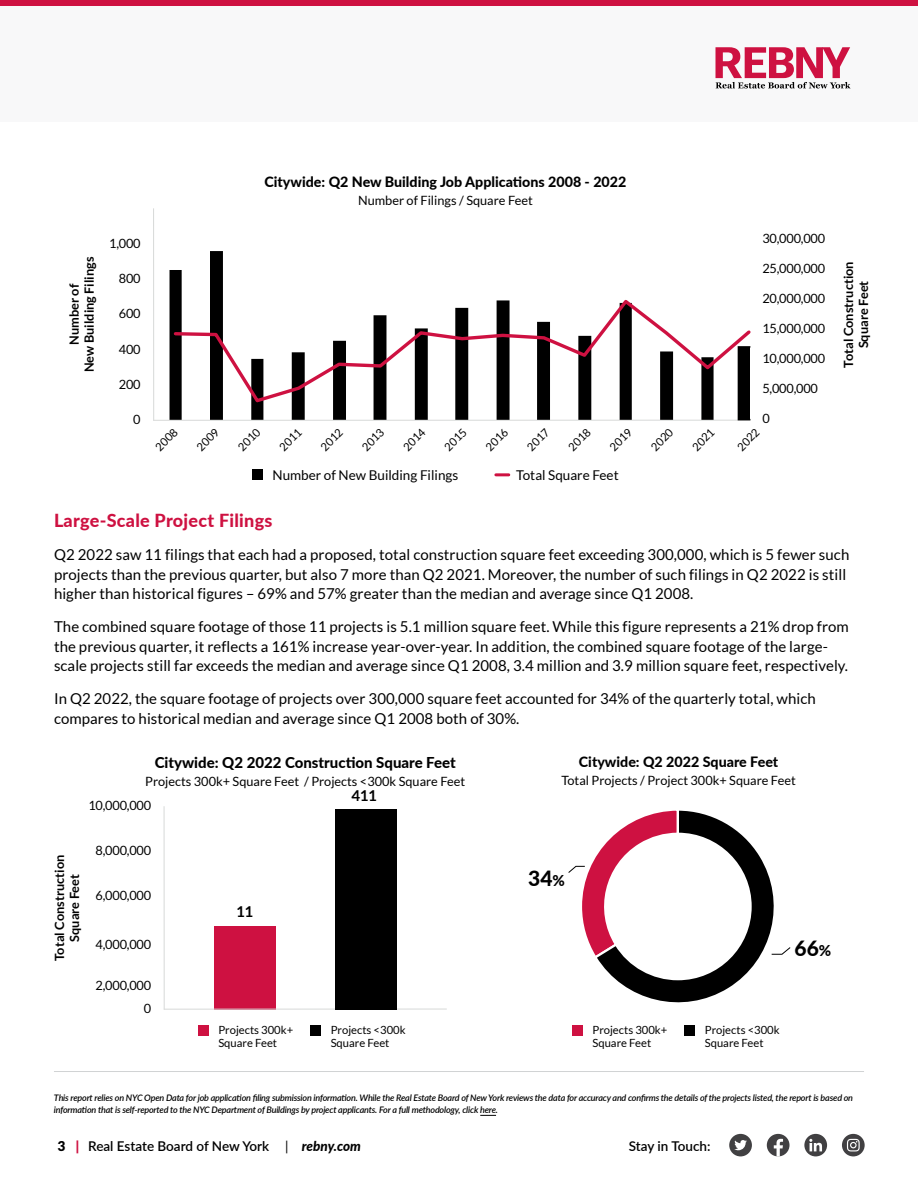
<style>
.page{position:relative;width:918px;height:1188px;background:#fff}
.page>*{position:absolute;margin:0;border:0;box-sizing:border-box;transform-origin:0 0}
.t1{font:800 21px "Lato";color:#000}
.t2{font:800 18px "Lato";letter-spacing:.015em;color:#ce1141}
.t3{font:15px/19.5px "Lato";letter-spacing:.005em;color:#000}
.t4{font:800 15px "Lato";color:#000}
.t5{font:700 15px "Lato";color:#000}
.t6{font:800 14.25px "Lato";color:#000}
.t7{font:600 13.5px "Lato";color:#000}
.t8{font:13.5px "Lato";color:#000}
.t9{font:900 13.5px "Lato";color:#000}
.t10{font:12.75px "Lato";color:#000}
.t11{font:700 12.75px/15px "Lato";color:#000;text-align:center}
.t12{font:11.25px/13.5px "Lato";color:#000}
.t13{font:italic 600 9px/12px "Lato";letter-spacing:-.02em;color:#000}
.s1{font-size:15px}
.s2{color:#ce1141}
.s3{font-weight:400}
.s4{font-weight:800;font-style:italic}
</style>
<div class="page">
<div style="left:729px;top:1134px;width:23px;height:22px;background:#414042;border-radius:50%"></div>
<svg style="left:734px;top:1140px;width:13px;height:10px"></svg>
<div style="left:804px;top:1134px;width:23px;height:22px;background:#414042;border-radius:50%"></div>
<svg style="left:809px;top:1139px;width:13px;height:12px"></svg>
<div style="left:842px;top:1134px;width:23px;height:22px;background:#414042;border-radius:50%"></div>
<svg style="left:847px;top:1139px;width:13px;height:12px"></svg>
<div style="left:767px;top:1134px;width:23px;height:22px;background:#414042;border-radius:50%"></div>
<svg style="left:774px;top:1139px;width:9px;height:18px"></svg>
<svg style="left:480px;top:1115px;width:16px;height:1px"></svg>
<hr style="left:54px;top:1071px;width:810px;height:1px;background:#d1d3d4">
<div style="left:214px;top:927px;width:61px;height:83px;background:#ce1141"></div>
<div style="left:0;top:0;width:918px;height:122px;background:#f8f8f9"></div>
<div style="left:0;top:0;width:918px;height:6px;background:#ce1141"></div>
<hr style="left:154px;top:420px;width:596px;height:1px;background:#d8dad9">
<hr style="left:153px;top:209px;width:1px;height:211px;background:#d8dad9">
<div style="left:252px;top:469px;width:11px;height:11px;background:#000"></div>
<svg style="left:496px;top:473px;width:13px;height:3px"></svg>
<hr style="left:164px;top:1009px;width:282px;height:1px;background:#d8dad9">
<hr style="left:164px;top:807px;width:1px;height:202px;background:#d8dad9">
<div style="left:198px;top:1025px;width:11px;height:11px;background:#ce1141"></div>
<div style="left:310px;top:1025px;width:11px;height:11px;background:#000"></div>
<div style="left:685px;top:1025px;width:10px;height:11px;background:#000"></div>
<div style="left:572px;top:1025px;width:11px;height:11px;background:#ce1141"></div>
<div style="left:335px;top:809px;width:61px;height:201px;background:#000"></div>
<svg style="left:716px;top:47px;width:134px;height:41px"></svg>
<div style="left:738px;top:347px;width:12px;height:73px;background:#000"></div>
<svg style="left:170px;top:251px;width:544px;height:169px"></svg>
<svg style="left:172px;top:297px;width:579px;height:108px"></svg>
<svg style="left:568px;top:810px;width:223px;height:193px"></svg>
<p class="t11" style="left:66px;top:372px;width:117px;rotate:-90deg">Number of<br>New Building Filings</p>
<p class="t10" style="left:109px;top:236px;width:33px">1,000</p>
<p class="t10" style="left:119px;top:271px;width:23px">800</p>
<p class="t10" style="left:119px;top:307px;width:23px">600</p>
<p class="t10" style="left:119px;top:342px;width:23px">400</p>
<p class="t10" style="left:119px;top:377px;width:23px">200</p>
<p class="t10" style="left:133px;top:412px;width:9px">0</p>
<p class="t6" style="left:265px;top:171px;width:363px">Citywide: Q2 New Building Job Applications 2008 - 2022</p>
<p class="t10" style="left:358px;top:193px;width:176px">Number of Filings / Square Feet</p>
<p class="t12" style="left:153px;top:444px;width:28px;rotate:-45deg">2008</p>
<p class="t12" style="left:194px;top:444px;width:28px;rotate:-45deg">2009</p>
<p class="t12" style="left:235px;top:444px;width:28px;rotate:-45deg">2010</p>
<p class="t12" style="left:276px;top:444px;width:28px;rotate:-45deg">2011</p>
<p class="t12" style="left:318px;top:444px;width:28px;rotate:-45deg">2012</p>
<p class="t12" style="left:359px;top:444px;width:28px;rotate:-45deg">2013</p>
<p class="t12" style="left:400px;top:444px;width:28px;rotate:-45deg">2014</p>
<p class="t12" style="left:442px;top:444px;width:28px;rotate:-45deg">2015</p>
<p class="t12" style="left:483px;top:444px;width:28px;rotate:-45deg">2016</p>
<p class="t12" style="left:524px;top:444px;width:28px;rotate:-45deg">2017</p>
<p class="t12" style="left:566px;top:444px;width:28px;rotate:-45deg">2018</p>
<p class="t12" style="left:607px;top:444px;width:28px;rotate:-45deg">2019</p>
<p class="t12" style="left:648px;top:444px;width:28px;rotate:-45deg">2020</p>
<p class="t12" style="left:689px;top:444px;width:28px;rotate:-45deg">2021</p>
<p class="t8" style="left:272px;top:468px;width:187px">Number of New Building Filings</p>
<p class="t8" style="left:516px;top:468px;width:104px">Total Square Feet</p>
<p class="t10" style="left:762px;top:231px;width:64px">30,000,000</p>
<p class="t10" style="left:762px;top:261px;width:64px">25,000,000</p>
<p class="t10" style="left:762px;top:291px;width:64px">20,000,000</p>
<p class="t10" style="left:762px;top:321px;width:64px">15,000,000</p>
<p class="t10" style="left:762px;top:351px;width:64px">10,000,000</p>
<p class="t10" style="left:762px;top:382px;width:57px">5,000,000</p>
<p class="t10" style="left:762px;top:412px;width:9px">0</p>
<p class="t12" style="left:734px;top:444px;width:28px;rotate:-45deg">2022</p>
<p class="t11" style="left:841px;top:368px;width:107px;rotate:-90deg">Total Construction<br>Square Feet</p>
<p class="t2" style="left:54px;top:508px;width:220px">Large-Scale Project Filings</p>
<p class="t3" style="left:54px;top:545px;width:797px">Q2 2022 saw 11 filings that each had a proposed, total construction square feet exceeding 300,000, which is 5 fewer such projects than the previous quarter, but also 7 more than Q2 2021. Moreover, the number of such filings in Q2 2022 is still higher than historical figures – 69% and 57% greater than the median and average since Q1 2008.</p>
<p class="t3" style="left:54px;top:617px;width:796px">The combined square footage of those 11 projects is 5.1 million square feet. While this figure represents a 21% drop from the previous quarter, it reflects a 161% increase year-over-year. In addition, the combined square footage of the large&shy;scale projects still far exceeds the median and average since Q1 2008, 3.4 million and 3.9 million square feet, respectively.</p>
<p class="t3" style="left:54px;top:689px;width:763px">In Q2 2022, the square footage of projects over 300,000 square feet accounted for 34% of the quarterly total, which compares to historical median and average since Q1 2008 both of 30%.</p>
<p class="t4" style="left:155px;top:751px;width:303px">Citywide: Q2 2022 Construction Square Feet</p>
<p class="t10" style="left:145px;top:774px;width:322px">Projects 300k+ Square Feet / Projects &lt;300k Square Feet</p>
<p class="t5" style="left:351px;top:787px;width:27px">411</p>
<p class="t10" style="left:88px;top:799px;width:64px">10,000,000</p>
<p class="t11" style="left:52px;top:961px;width:107px;rotate:-90deg">Total Construction<br>Square Feet</p>
<p class="t10" style="left:96px;top:844px;width:57px">8,000,000</p>
<p class="t10" style="left:96px;top:889px;width:57px">6,000,000</p>
<p class="t10" style="left:96px;top:937px;width:57px">4,000,000</p>
<p class="t10" style="left:96px;top:979px;width:57px">2,000,000</p>
<p class="t10" style="left:144px;top:1001px;width:9px">0</p>
<p class="t5" style="left:236px;top:903px;width:19px">11</p>
<p class="t12" style="left:218px;top:1023px;width:76px">Projects 300k+<br>Square Feet</p>
<p class="t12" style="left:331px;top:1023px;width:76px">Projects &lt;300k<br>Square Feet</p>
<p class="t6" style="left:579px;top:752px;width:201px">Citywide: Q2 2022 Square Feet</p>
<p class="t10" style="left:561px;top:774px;width:236px">Total Projects / Project 300k+ Square Feet</p>
<h1 class="t1" style="left:528px;top:862px;width:38px">34<span class="s1">%</span></h1>
<p class="t12" style="left:592px;top:1023px;width:76px">Projects 300k+<br>Square Feet</p>
<h1 class="t1" style="left:795px;top:932px;width:38px">66<span class="s1">%</span></h1>
<p class="t12" style="left:705px;top:1023px;width:76px">Projects &lt;300k<br>Square Feet</p>
<p class="t13" style="left:54px;top:1092px;width:801px">This report relies on NYC Open Data for job application filing submission information. While the Real Estate Board of New York reviews the data for accuracy and confirms the details of the projects listed, the report is based on information that is self-reported to the NYC Department of Buildings by project applicants. For a full methodology, click here.</p>
<p class="t9" style="left:57px;top:1138px;width:24px">3 <span class="s2">|</span></p>
<p class="t7" style="left:88px;top:1136px;width:274px">Real Estate Board of New York <span class="s3">|</span> <span class="s4">rebny.com</span></p>
<p class="t7" style="left:629px;top:1136px;width:83px">Stay in Touch:</p>
</div>
